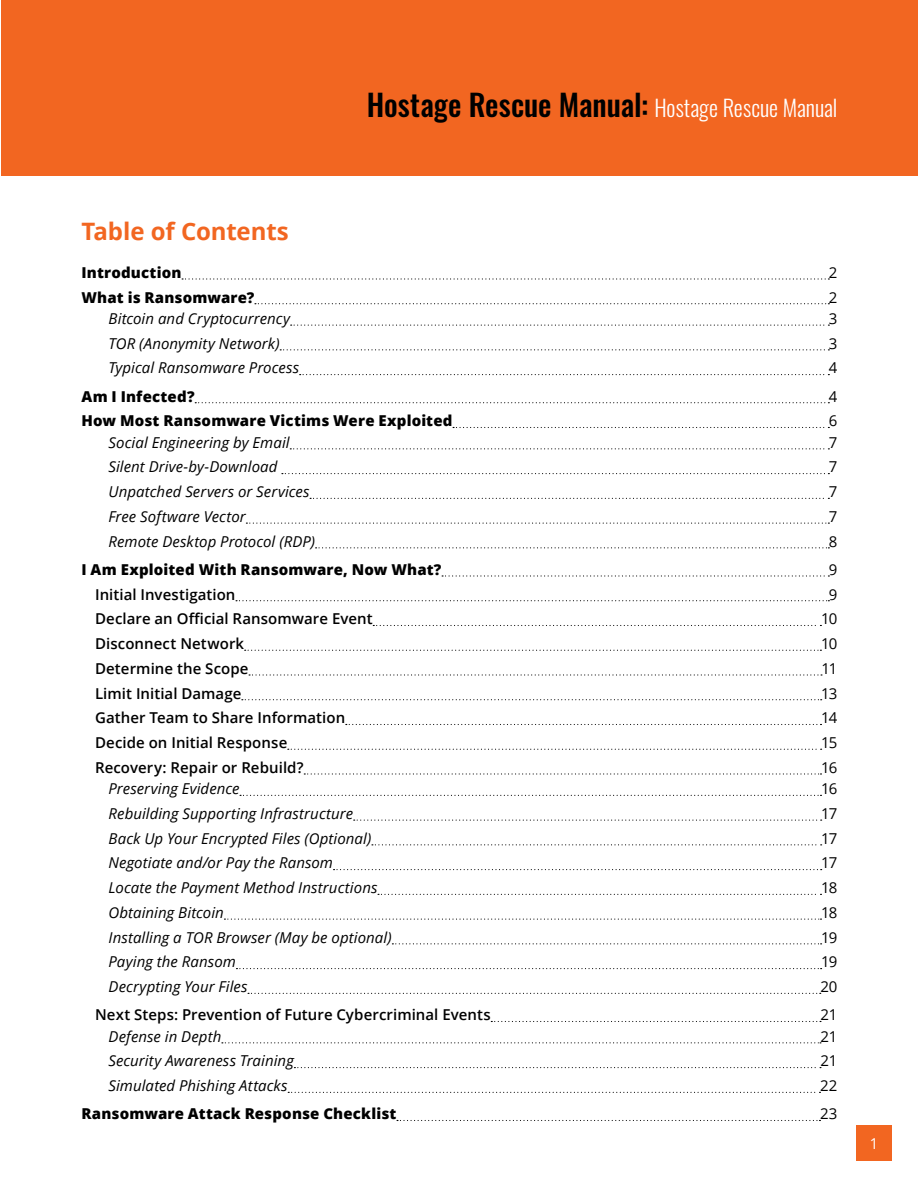
<style>
.page{position:relative;width:918px;height:1188px;background:#fff}
.page>*{position:absolute;margin:0;border:0;box-sizing:border-box;transform-origin:0 0}
.t1{font:500 30px "Oswald";letter-spacing:-.005em;color:#000}
.t2{font:700 24px "Open Sans";letter-spacing:-.005em;color:#f26621}
.t3{font:italic 15px "Open Sans";letter-spacing:.005em;color:#000}
.t4{font:600 15px "Open Sans";letter-spacing:.005em;color:#000}
.t5{font:800 15px "Open Sans";letter-spacing:.01em;color:#000}
.t6{font:15px "Open Sans";letter-spacing:-.05em;color:#000}
.t7{font:15px "Open Sans";color:#fff}
.s1{font-weight:300;font-size:22.5px;color:#fff}
</style>
<div class="page">
<div style="left:1px;top:0;width:917px;height:176px;background:#f26621"></div>
<svg style="left:182px;top:278px;width:647px;height:2px"></svg>
<svg style="left:255px;top:303px;width:574px;height:1px"></svg>
<svg style="left:291px;top:325px;width:538px;height:1px"></svg>
<svg style="left:280px;top:349px;width:549px;height:1px"></svg>
<svg style="left:300px;top:374px;width:529px;height:1px"></svg>
<svg style="left:195px;top:402px;width:634px;height:1px"></svg>
<svg style="left:453px;top:427px;width:376px;height:1px"></svg>
<svg style="left:290px;top:448px;width:539px;height:1px"></svg>
<svg style="left:282px;top:473px;width:547px;height:1px"></svg>
<svg style="left:310px;top:498px;width:519px;height:1px"></svg>
<svg style="left:246px;top:523px;width:583px;height:1px"></svg>
<svg style="left:316px;top:547px;width:513px;height:1px"></svg>
<svg style="left:442px;top:575px;width:387px;height:2px"></svg>
<svg style="left:236px;top:600px;width:593px;height:1px"></svg>
<svg style="left:373px;top:625px;width:448px;height:1px"></svg>
<svg style="left:245px;top:650px;width:576px;height:1px"></svg>
<svg style="left:249px;top:674px;width:573px;height:2px"></svg>
<svg style="left:242px;top:699px;width:580px;height:1px"></svg>
<svg style="left:346px;top:724px;width:476px;height:1px"></svg>
<svg style="left:288px;top:749px;width:534px;height:1px"></svg>
<svg style="left:304px;top:773px;width:518px;height:2px"></svg>
<svg style="left:240px;top:795px;width:582px;height:1px"></svg>
<svg style="left:354px;top:820px;width:468px;height:1px"></svg>
<svg style="left:372px;top:844px;width:450px;height:1px"></svg>
<svg style="left:334px;top:869px;width:488px;height:1px"></svg>
<svg style="left:378px;top:894px;width:444px;height:1px"></svg>
<svg style="left:224px;top:919px;width:598px;height:1px"></svg>
<svg style="left:392px;top:943px;width:430px;height:1px"></svg>
<svg style="left:236px;top:968px;width:586px;height:1px"></svg>
<svg style="left:248px;top:993px;width:573px;height:1px"></svg>
<svg style="left:491px;top:1021px;width:330px;height:1px"></svg>
<svg style="left:222px;top:1042px;width:599px;height:1px"></svg>
<svg style="left:294px;top:1067px;width:527px;height:1px"></svg>
<svg style="left:288px;top:1092px;width:532px;height:1px"></svg>
<svg style="left:397px;top:1120px;width:423px;height:1px"></svg>
<div style="left:856px;top:1126px;width:36px;height:35px;background:#f26621"></div>
<h1 class="t1" style="left:367px;top:89px;width:472px">Hostage Rescue Manual: <span class="s1">Hostage Rescue Manual</span></h1>
<h2 class="t2" style="left:82px;top:214px;width:209px">Table of Contents</h2>
<p class="t5" style="left:82px;top:261px;width:102px">Introduction</p>
<p class="t6" style="left:829px;top:262px;width:10px">2</p>
<p class="t5" style="left:82px;top:286px;width:174px">What is Ransomware?</p>
<p class="t6" style="left:829px;top:287px;width:10px">2</p>
<p class="t3" style="left:109px;top:308px;width:183px">Bitcoin and Cryptocurrency</p>
<p class="t6" style="left:829px;top:308px;width:10px">3</p>
<p class="t3" style="left:109px;top:333px;width:173px">TOR (Anonymity Network)</p>
<p class="t6" style="left:829px;top:333px;width:10px">3</p>
<p class="t3" style="left:109px;top:358px;width:192px">Typical Ransomware Process</p>
<p class="t6" style="left:829px;top:358px;width:10px">4</p>
<p class="t5" style="left:82px;top:385px;width:115px">Am I Infected?</p>
<p class="t6" style="left:829px;top:386px;width:10px">4</p>
<p class="t5" style="left:82px;top:410px;width:372px">How Most Ransomware Victims Were Exploited</p>
<p class="t6" style="left:829px;top:411px;width:10px">6</p>
<p class="t3" style="left:109px;top:432px;width:183px">Social Engineering by Email</p>
<p class="t6" style="left:829px;top:432px;width:10px">7</p>
<p class="t3" style="left:109px;top:457px;width:170px">Silent Drive-by-Download</p>
<p class="t6" style="left:829px;top:457px;width:10px">7</p>
<p class="t3" style="left:109px;top:482px;width:203px">Unpatched Servers or Services</p>
<p class="t6" style="left:829px;top:482px;width:10px">7</p>
<p class="t3" style="left:109px;top:506px;width:139px">Free Software Vector</p>
<p class="t6" style="left:829px;top:506px;width:10px">7</p>
<p class="t3" style="left:109px;top:531px;width:208px">Remote Desktop Protocol (RDP)</p>
<p class="t6" style="left:829px;top:531px;width:10px">8</p>
<p class="t5" style="left:82px;top:558px;width:362px">I Am Exploited With Ransomware, Now What?</p>
<p class="t6" style="left:829px;top:559px;width:10px">9</p>
<p class="t4" style="left:95px;top:584px;width:142px">Initial Investigation</p>
<p class="t6" style="left:829px;top:584px;width:10px">9</p>
<p class="t4" style="left:95px;top:609px;width:279px">Declare an Official Ransomware Event</p>
<p class="t6" style="left:821px;top:609px;width:18px">10</p>
<p class="t4" style="left:95px;top:633px;width:151px">Disconnect Network</p>
<p class="t6" style="left:821px;top:633px;width:18px">10</p>
<p class="t4" style="left:95px;top:658px;width:155px">Determine the Scope</p>
<p class="t6" style="left:822px;top:658px;width:17px">11</p>
<p class="t4" style="left:95px;top:683px;width:148px">Limit Initial Damage</p>
<p class="t6" style="left:821px;top:683px;width:18px">13</p>
<p class="t4" style="left:95px;top:708px;width:252px">Gather Team to Share Information</p>
<p class="t6" style="left:821px;top:708px;width:18px">14</p>
<p class="t4" style="left:95px;top:732px;width:194px">Decide on Initial Response</p>
<p class="t6" style="left:821px;top:732px;width:18px">15</p>
<p class="t4" style="left:95px;top:757px;width:210px">Recovery: Repair or Rebuild?</p>
<p class="t6" style="left:821px;top:757px;width:18px">16</p>
<p class="t3" style="left:109px;top:779px;width:132px">Preserving Evidence</p>
<p class="t6" style="left:821px;top:779px;width:18px">16</p>
<p class="t3" style="left:109px;top:803px;width:246px">Rebuilding Supporting Infrastructure</p>
<p class="t6" style="left:821px;top:803px;width:18px">17</p>
<p class="t3" style="left:109px;top:828px;width:264px">Back Up Your Encrypted Files (Optional)</p>
<p class="t6" style="left:821px;top:828px;width:18px">17</p>
<p class="t3" style="left:109px;top:853px;width:226px">Negotiate and/or Pay the Ransom</p>
<p class="t6" style="left:821px;top:853px;width:18px">17</p>
<p class="t3" style="left:109px;top:878px;width:270px">Locate the Payment Method Instructions</p>
<p class="t6" style="left:821px;top:878px;width:18px">18</p>
<p class="t3" style="left:109px;top:902px;width:117px">Obtaining Bitcoin</p>
<p class="t6" style="left:821px;top:902px;width:18px">18</p>
<p class="t3" style="left:109px;top:927px;width:285px">Installing a TOR Browser (May be optional)</p>
<p class="t6" style="left:821px;top:927px;width:18px">19</p>
<p class="t3" style="left:109px;top:952px;width:129px">Paying the Ransom</p>
<p class="t6" style="left:821px;top:952px;width:18px">19</p>
<p class="t3" style="left:109px;top:977px;width:140px">Decrypting Your Files</p>
<p class="t6" style="left:820px;top:977px;width:19px">20</p>
<p class="t4" style="left:95px;top:1005px;width:397px">Next Steps: Prevention of Future Cybercriminal Events</p>
<p class="t6" style="left:821px;top:1005px;width:18px">21</p>
<p class="t3" style="left:109px;top:1026px;width:114px">Defense in Depth</p>
<p class="t6" style="left:821px;top:1026px;width:18px">21</p>
<p class="t3" style="left:109px;top:1051px;width:187px">Security Awareness Training</p>
<p class="t6" style="left:821px;top:1051px;width:18px">21</p>
<p class="t3" style="left:109px;top:1076px;width:181px">Simulated Phishing Attacks</p>
<p class="t6" style="left:820px;top:1076px;width:19px">22</p>
<p class="t5" style="left:82px;top:1103px;width:316px">Ransomware Attack Response Checklist</p>
<p class="t6" style="left:820px;top:1104px;width:19px">23</p>
<p class="t7" style="left:870px;top:1133px;width:10px">1</p>
</div>
